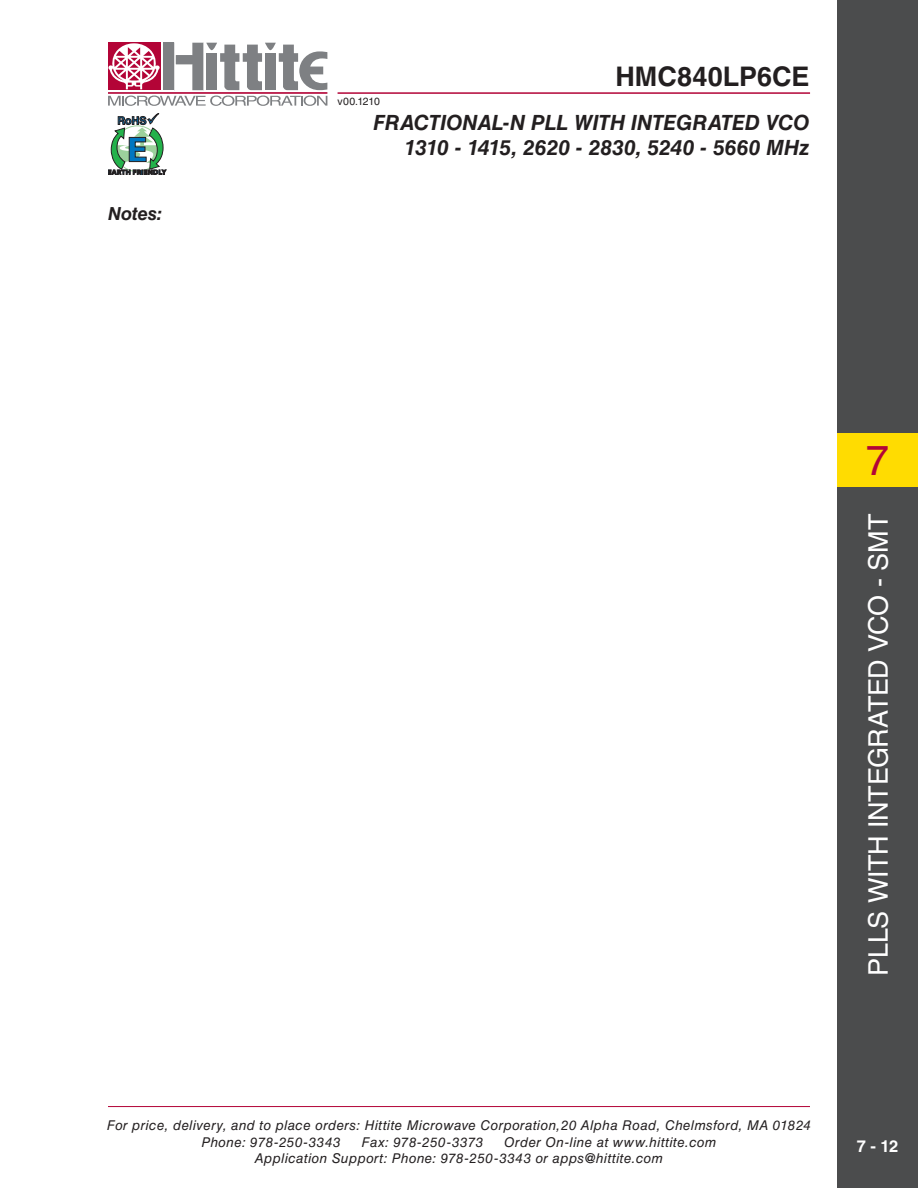
<style>
.page{position:relative;width:918px;height:1188px;background:#fff}
.page>*{position:absolute;margin:0;border:0;box-sizing:border-box;transform-origin:0 0}
.t1{font:42px "Helvetica LT Std";color:#b30437}
.t2{font:27px "Helvetica LT Std";letter-spacing:-.015em;color:#fff}
.t3{font:700 27px "Helvetica LT Std";letter-spacing:.005em;color:#231f20}
.t4{font:italic 700 21px/25.2px "Helvetica LT Std";letter-spacing:-.005em;color:#231f20;text-align:right}
.t5{font:italic 700 18px "Helvetica LT Std";color:#231f20}
.t6{font:700 16.5px "Helvetica LT Std";color:#fff}
.t7{font:italic 13.5px/16.5px "Helvetica LT Std";letter-spacing:.03em;color:#231f20}
.t8{font:10.5px "Helvetica LT Std";letter-spacing:-.015em;color:#231f20}
</style>
<div class="page">
<hr style="left:108px;top:1106px;width:702px;height:1px;background:#b30437">
<div style="left:163px;top:43px;width:11px;height:47px;background:#7e8083"></div>
<div style="left:108px;top:43px;width:52px;height:47px;background:#b30437"></div>
<hr style="left:108px;top:92px;width:219px;height:2px;background:#b30437">
<svg style="left:176px;top:43px;width:151px;height:47px"></svg>
<svg style="left:108px;top:96px;width:219px;height:10px"></svg>
<svg style="left:108px;top:43px;width:52px;height:46px"></svg>
<hr style="left:338px;top:92px;width:472px;height:2px;background:#b30437">
<svg style="left:108px;top:113px;width:58px;height:62px"></svg>
<div style="left:837px;top:0;width:81px;height:1188px;background:#4b4c4d"></div>
<div style="left:837px;top:433px;width:81px;height:54px;background:#ffdc01"></div>
<h3 class="t5" style="left:108px;top:202px;width:56px">Notes:</h3>
<h2 class="t3" style="left:615px;top:60px;width:196px">HMC840LP6CE</h2>
<p class="t8" style="left:338px;top:96px;width:44px">v00.1210</p>
<h3 class="t4" style="left:373px;top:110px;width:438px">FRACTIONAL-N PLL WITH INTEGRATED VCO<br>1310 - 1415, 2620 - 2830, 5240 - 5660 MHz</h3>
<h1 class="t1" style="left:866px;top:436px;width:25px">7</h1>
<h2 class="t2" style="left:863px;top:976px;width:463px;rotate:-90deg">PLLS WITH INTEGRATED VCO - SMT</h2>
<p class="t7" style="left:201px;top:1117px;width:611px;text-indent:-95px">For price, delivery, and to place orders: Hittite Microwave Corporation,20 Alpha Road, Chelmsford, MA 01824<br>Phone: 978-250-3343</p>
<p class="t7" style="left:255px;top:1134px;width:463px;text-indent:249px">Order On-line at www.hittite.com<br>Application Support: Phone: 978-250-3343 or apps@hittite.com</p>
<p class="t7" style="left:362px;top:1134px;width:123px">Fax: 978-250-3373</p>
<p class="t6" style="left:857px;top:1136px;width:43px">7 - 12</p>
</div>
